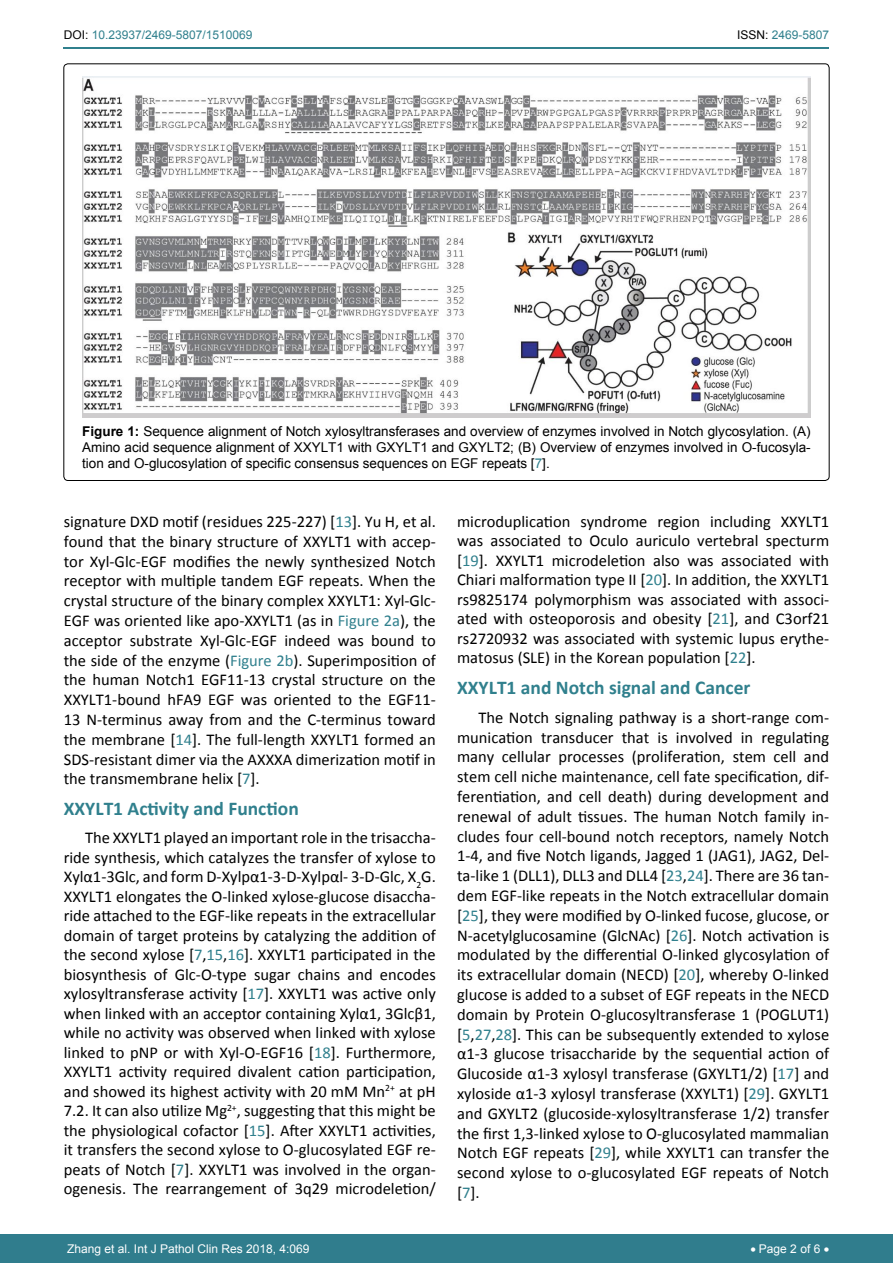
<style>
.page{position:relative;width:893px;height:1263px;background:#fff}
.page>*{position:absolute;margin:0;border:0;box-sizing:border-box;transform-origin:0 0}
.t1{font:700 19.5px "Calibri";color:#30808d}
.t2{font:16.5px/19.8px "Calibri";color:#000;text-align:justify}
.t3{font:13.5px/16.2px "Arial";color:#000;text-align:justify}
.t4{font:12px "Arial";color:#fff}
.t5{font:12px "Arial";color:#30808d}
.s1{color:#000}
.s2{font-weight:700}
.s3{color:#30808d}
</style>
<div class="page">
<hr style="left:64px;top:47px;width:765px;height:2px;background:#30808d">
<div style="left:0;top:1234px;width:893px;height:29px;background:#307d8d"></div>
<img style="left:82px;top:76px;width:729px;height:341px">
<p class="t5" style="left:64px;top:27px;width:190px"><span class="s1">DOI:</span> 10.23937/2469-5807/1510069</p>
<p class="t5" style="left:737px;top:27px;width:94px"><span class="s1">ISSN:</span> 2469-5807</p>
<p class="t3" style="left:82px;top:423px;width:730px"><span class="s2">Figure 1:</span> Sequence alignment of Notch xylosyltransferases and overview of enzymes involved in Notch glycosylation. (A)<br>Amino acid sequence alignment of XXYLT1 with GXYLT1 and GXYLT2; (B) Overview of enzymes involved in O-fucosyla&shy;tion and O-glucosylation of specific consensus sequences on EGF repeats [<span class="s3">7</span>].</p>
<p class="t2" style="left:64px;top:512px;width:374px">signature DXD motif (residues 225-227) [<span class="s3">13</span>]. Yu H, et al. found that the binary structure of XXYLT1 with accep&shy;tor Xyl-Glc-EGF modifies the newly synthesized Notch receptor with multiple tandem EGF repeats. When the crystal structure of the binary complex XXYLT1: Xyl-Glc-EGF was oriented like apo-XXYLT1 (as in <span class="s3">Figure 2a</span>), the acceptor substrate Xyl-Glc-EGF indeed was bound to the side of the enzyme (<span class="s3">Figure 2b</span>). Superimposition of the human Notch1 EGF11-13 crystal structure on the XXYLT1-bound hFA9 EGF was oriented to the EGF11- 13 N-terminus away from and the C-terminus toward the membrane [<span class="s3">14</span>]. The full-length XXYLT1 formed an SDS-resistant dimer via the AXXXA dimerization motif in the transmembrane helix [<span class="s3">7</span>].</p>
<p class="t1" style="left:64px;top:796px;width:237px">XXYLT1 Activity and Function</p>
<p class="t2" style="left:64px;top:828px;width:374px;text-indent:21px">The XXYLT1 played an important role in the trisaccha&shy;ride synthesis, which catalyzes the transfer of xylose to Xylα1-3Glc, and form D-Xylpα1-3-D-Xylpαl- 3-D-Glc, X<sub>2</sub>G.<br>XXYLT1 elongates the O-linked xylose-glucose disaccha&shy;ride attached to the EGF-like repeats in the extracellular domain of target proteins by catalyzing the addition of the second xylose [<span class="s3">7</span>,<span class="s3">15</span>,<span class="s3">16</span>]. XXYLT1 participated in the biosynthesis of Glc-O-type sugar chains and encodes xylosyltransferase activity [<span class="s3">17</span>]. XXYLT1 was active only when linked with an acceptor containing Xylα1, 3Glcβ1, while no activity was observed when linked with xylose linked to pNP or with Xyl-O-EGF16 [<span class="s3">18</span>]. Furthermore, XXYLT1 activity required divalent cation participation, and showed its highest activity with 20 mM Mn<sup>2+</sup> at pH 7.2. It can also utilize Mg<sup>2+</sup>, suggesting that this might be the physiological cofactor [<span class="s3">15</span>]. After XXYLT1 activities, it transfers the second xylose to O-glucosylated EGF re&shy;peats of Notch [<span class="s3">7</span>]. XXYLT1 was involved in the organ&shy;ogenesis. The rearrangement of 3q29 microdeletion/</p>
<p class="t2" style="left:457px;top:512px;width:374px">microduplication syndrome region including XXYLT1 was associated to Oculo auriculo vertebral specturm [<span class="s3">19</span>]. XXYLT1 microdeletion also was associated with Chiari malformation type II [<span class="s3">20</span>]. In addition, the XXYLT1 rs9825174 polymorphism was associated with associ&shy;ated with osteoporosis and obesity [<span class="s3">21</span>], and C3orf21 rs2720932 was associated with systemic lupus erythe&shy;matosus (SLE) in the Korean population [<span class="s3">22</span>].</p>
<p class="t1" style="left:457px;top:675px;width:295px">XXYLT1 and Notch signal and Cancer</p>
<p class="t2" style="left:457px;top:707px;width:374px;text-indent:21px">The Notch signaling pathway is a short-range com&shy;munication transducer that is involved in regulating many cellular processes (proliferation, stem cell and stem cell niche maintenance, cell fate specification, dif&shy;ferentiation, and cell death) during development and renewal of adult tissues. The human Notch family in&shy;cludes four cell-bound notch receptors, namely Notch 1-4, and five Notch ligands, Jagged 1 (JAG1), JAG2, Del&shy;ta-like 1 (DLL1), DLL3 and DLL4 [<span class="s3">23</span>,<span class="s3">24</span>]. There are 36 tan&shy;dem EGF-like repeats in the Notch extracellular domain [<span class="s3">25</span>], they were modified by O-linked fucose, glucose, or N-acetylglucosamine (GlcNAc) [<span class="s3">26</span>]. Notch activation is modulated by the differential O-linked glycosylation of its extracellular domain (NECD) [<span class="s3">20</span>], whereby O-linked glucose is added to a subset of EGF repeats in the NECD domain by Protein O-glucosyltransferase 1 (POGLUT1) [<span class="s3">5</span>,<span class="s3">27</span>,<span class="s3">28</span>]. This can be subsequently extended to xylose α1-3 glucose trisaccharide by the sequential action of Glucoside α1-3 xylosyl transferase (GXYLT1/2) [<span class="s3">17</span>] and xyloside α1-3 xylosyl transferase (XXYLT1) [<span class="s3">29</span>]. GXYLT1 and GXYLT2 (glucoside-xylosyltransferase 1/2) transfer the first 1,3-linked xylose to O-glucosylated mammalian Notch EGF repeats [<span class="s3">29</span>], while XXYLT1 can transfer the second xylose to o-glucosylated EGF repeats of Notch [<span class="s3">7</span>].</p>
<p class="t4" style="left:67px;top:1241px;width:244px">Zhang et al. Int J Pathol Clin Res 2018, 4:069</p>
<p class="t4" style="left:750px;top:1241px;width:80px">• Page 2 of 6 •</p>
</div>
